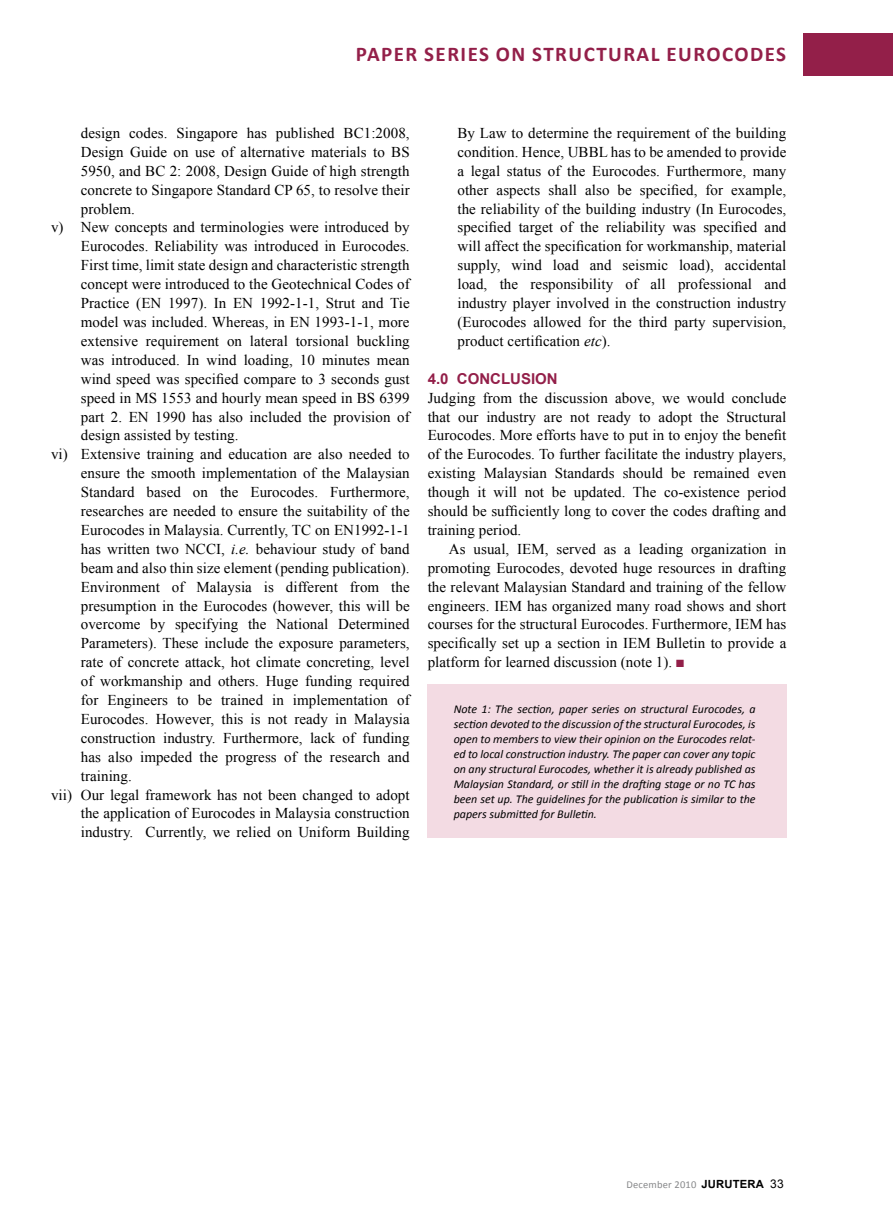
<style>
.page{position:relative;width:893px;height:1212px;background:#fff}
.page>*{position:absolute;margin:0;border:0;box-sizing:border-box;transform-origin:0 0}
.t1{font:700 21px "Calibri";letter-spacing:.07em;color:#931f49}
.t2{font:15px/18.9px "Times New Roman";letter-spacing:.005em;color:#000;text-align:justify}
.t3{font:700 15px "Arial";color:#931f49}
.t4{font:italic 12px/15px "Calibri";color:#000;text-align:justify}
.t5{font:10.5px "Calibri";letter-spacing:.015em;color:#87888a}
.s1{font-style:italic}
.s2{color:#931f49}
.s3{font-family:"Arial";font-weight:700;font-size:11.25px;color:#000}
.s4{font-family:"Arial";font-size:12px;color:#000}
</style>
<div class="page">
<div style="left:804px;top:34px;width:89px;height:42px;background:#931f49"></div>
<div style="left:428px;top:685px;width:359px;height:153px;background:#f3dbe3"></div>
<h1 class="t1" style="left:356px;top:41px;width:432px">PAPER SERIES ON STRUCTURAL EUROCODES</h1>
<p class="t2" style="left:81px;top:123px;width:330px">design codes. Singapore has published BC1:2008,</p>
<p class="t2" style="left:81px;top:142px;width:330px">Design Guide on use of alternative materials to BS</p>
<p class="t2" style="left:81px;top:161px;width:330px">5950, and BC 2: 2008, Design Guide of high strength</p>
<p class="t2" style="left:81px;top:180px;width:330px">concrete to Singapore Standard CP 65, to resolve their</p>
<p class="t2" style="left:81px;top:199px;width:56px">problem.</p>
<p class="t2" style="left:51px;top:218px;width:360px">v) New concepts and terminologies were introduced by</p>
<p class="t2" style="left:81px;top:237px;width:330px">Eurocodes. Reliability was introduced in Eurocodes.</p>
<p class="t2" style="left:81px;top:256px;width:330px">First time, limit state design and characteristic strength</p>
<p class="t2" style="left:81px;top:274px;width:330px">concept were introduced to the Geotechnical Codes of</p>
<p class="t2" style="left:81px;top:293px;width:330px">Practice (EN 1997). In EN 1992-1-1, Strut and Tie</p>
<p class="t2" style="left:81px;top:312px;width:330px">model was included. Whereas, in EN 1993-1-1, more</p>
<p class="t2" style="left:81px;top:331px;width:330px">extensive requirement on lateral torsional buckling</p>
<p class="t2" style="left:81px;top:350px;width:330px">was introduced. In wind loading, 10 minutes mean</p>
<p class="t2" style="left:81px;top:369px;width:330px">wind speed was specified compare to 3 seconds gust</p>
<p class="t2" style="left:81px;top:388px;width:330px">speed in MS 1553 and hourly mean speed in BS 6399</p>
<p class="t2" style="left:81px;top:407px;width:330px">part 2. EN 1990 has also included the provision of</p>
<p class="t2" style="left:81px;top:426px;width:159px">design assisted by testing.</p>
<p class="t2" style="left:51px;top:445px;width:360px">vi) Extensive training and education are also needed to</p>
<p class="t2" style="left:81px;top:463px;width:330px">ensure the smooth implementation of the Malaysian</p>
<p class="t2" style="left:81px;top:482px;width:330px">Standard based on the Eurocodes. Furthermore,</p>
<p class="t2" style="left:81px;top:501px;width:330px">researches are needed to ensure the suitability of the</p>
<p class="t2" style="left:81px;top:520px;width:330px">Eurocodes in Malaysia. Currently, TC on EN1992-1-1</p>
<p class="t2" style="left:81px;top:539px;width:330px">has written two NCCI, <span class="s1">i.e.</span> behaviour study of band</p>
<p class="t2" style="left:81px;top:558px;width:330px">beam and also thin size element (pending publication).</p>
<p class="t2" style="left:81px;top:577px;width:330px">Environment of Malaysia is different from the</p>
<p class="t2" style="left:81px;top:596px;width:330px">presumption in the Eurocodes (however, this will be</p>
<p class="t2" style="left:81px;top:615px;width:330px">overcome by specifying the National Determined</p>
<p class="t2" style="left:81px;top:634px;width:330px">Parameters). These include the exposure parameters,</p>
<p class="t2" style="left:81px;top:652px;width:330px">rate of concrete attack, hot climate concreting, level</p>
<p class="t2" style="left:81px;top:671px;width:330px">of workmanship and others. Huge funding required</p>
<p class="t2" style="left:81px;top:690px;width:330px">for Engineers to be trained in implementation of</p>
<p class="t2" style="left:81px;top:709px;width:330px">Eurocodes. However, this is not ready in Malaysia</p>
<p class="t2" style="left:81px;top:728px;width:330px">construction industry. Furthermore, lack of funding</p>
<p class="t2" style="left:81px;top:747px;width:330px">has also impeded the progress of the research and</p>
<p class="t2" style="left:81px;top:766px;width:53px">training.</p>
<p class="t2" style="left:51px;top:785px;width:360px">vii) Our legal framework has not been changed to adopt</p>
<p class="t2" style="left:81px;top:804px;width:330px">the application of Eurocodes in Malaysia construction</p>
<p class="t2" style="left:81px;top:823px;width:330px">industry. Currently, we relied on Uniform Building</p>
<p class="t2" style="left:457px;top:123px;width:330px">By Law to determine the requirement of the building condition. Hence, UBBL has to be amended to provide a legal status of the Eurocodes. Furthermore, many other aspects shall also be specified, for example, the reliability of the building industry (In Eurocodes, specified target of the reliability was specified and will affect the specification for workmanship, material supply, wind load and seismic load), accidental load, the responsibility of all professional and industry player involved in the construction industry (Eurocodes allowed for the third party supervision, product certification <span class="s1">etc</span>).</p>
<p class="t3" style="left:428px;top:369px;width:132px">4.0 CONCLUSION</p>
<p class="t2" style="left:428px;top:388px;width:360px">Judging from the discussion above, we would conclude that our industry are not ready to adopt the Structural Eurocodes. More efforts have to put in to enjoy the benefit of the Eurocodes. To further facilitate the industry players, existing Malaysian Standards should be remained even though it will not be updated. The co-existence period should be sufficiently long to cover the codes drafting and training period.</p>
<p class="t2" style="left:428px;top:539px;width:360px;text-indent:21px">As usual, IEM, served as a leading organization in promoting Eurocodes, devoted huge resources in drafting the relevant Malaysian Standard and training of the fellow engineers. IEM has organized many road shows and short courses for the structural Eurocodes. Furthermore, IEM has specifically set up a section in IEM Bulletin to provide a platform for learned discussion (note 1). <span class="s2">■</span></p>
<p class="t4" style="left:454px;top:701px;width:303px">Note 1: The section, paper series on structural Eurocodes, a section devoted to the discussion of the structural Eurocodes, is open to members to view their opinion on the Eurocodes relat&shy;ed to local construction industry. The paper can cover any topic on any structural Eurocodes, whether it is already published as Malaysian Standard, or still in the drafting stage or no TC has been set up. The guidelines for the publication is similar to the papers submitted for Bulletin.</p>
<p class="t5" style="left:627px;top:1178px;width:159px">December 2010 <span class="s3">JURUTERA</span> <span class="s4">33</span></p>
</div>
